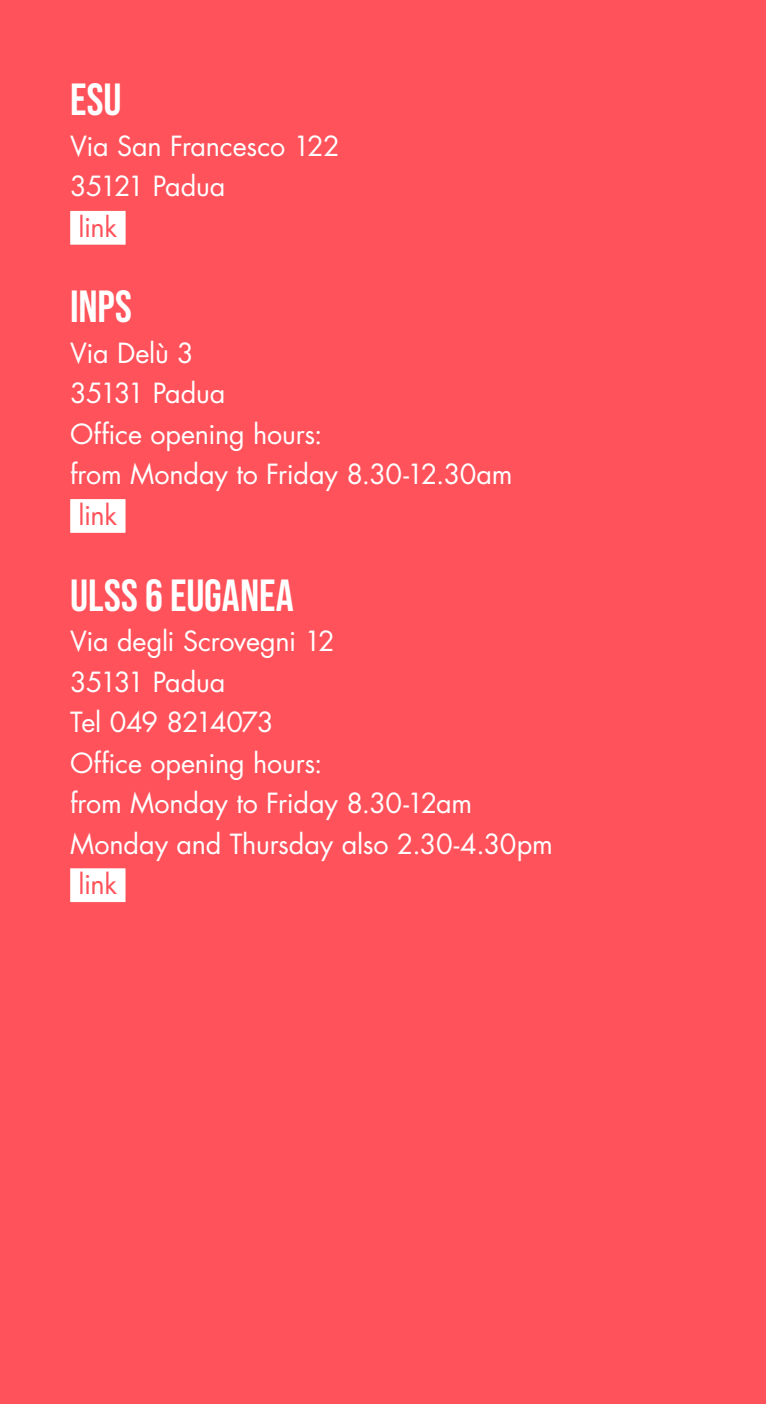
<style>
.page{position:relative;width:766px;height:1404px;background:#fff}
.page>*{position:absolute;margin:0;border:0;box-sizing:border-box;transform-origin:0 0}
.t1{font:700 45px "Bebas Neue Pro";letter-spacing:.005em;color:#fff}
.t2{font:27px/40.5px "Futura Std";letter-spacing:-.01em;color:#fff}
.t3{font:27px "Futura LT";letter-spacing:-.02em;color:#ff525a}
.t4{font:27px "Futura Std";color:#ff525a}
</style>
<div class="page">
<div style="left:0;top:0;width:765px;height:1403px;background:#ff525a"></div>
<div style="left:70px;top:211px;width:56px;height:34px;background:#fff"></div>
<div style="left:70px;top:499px;width:55px;height:34px;background:#fff"></div>
<div style="left:70px;top:868px;width:55px;height:34px;background:#fff"></div>
<h1 class="t1" style="left:70px;top:74px;width:53px">ESU</h1>
<p class="t2" style="left:70px;top:126px;width:271px">Via San Francesco 122<br>35121 Padua</p>
<p class="t4" style="left:78px;top:209px;width:40px">link</p>
<h1 class="t1" style="left:70px;top:281px;width:63px">INPS</h1>
<p class="t2" style="left:70px;top:333px;width:444px">Via Delù 3<br>35131 Padua<br>Office opening hours:<br>from Monday to Friday 8.30-12.30am</p>
<p class="t3" style="left:78px;top:497px;width:40px">link</p>
<h1 class="t1" style="left:70px;top:569px;width:225px">ULSS 6 EUGANEA</h1>
<p class="t2" style="left:70px;top:621px;width:484px">Via degli Scrovegni 12<br>35131 Padua<br>Tel 049 8214073<br>Office opening hours:<br>from Monday to Friday 8.30-12am<br>Monday and Thursday also 2.30-4.30pm</p>
<p class="t3" style="left:78px;top:866px;width:40px">link</p>
</div>
